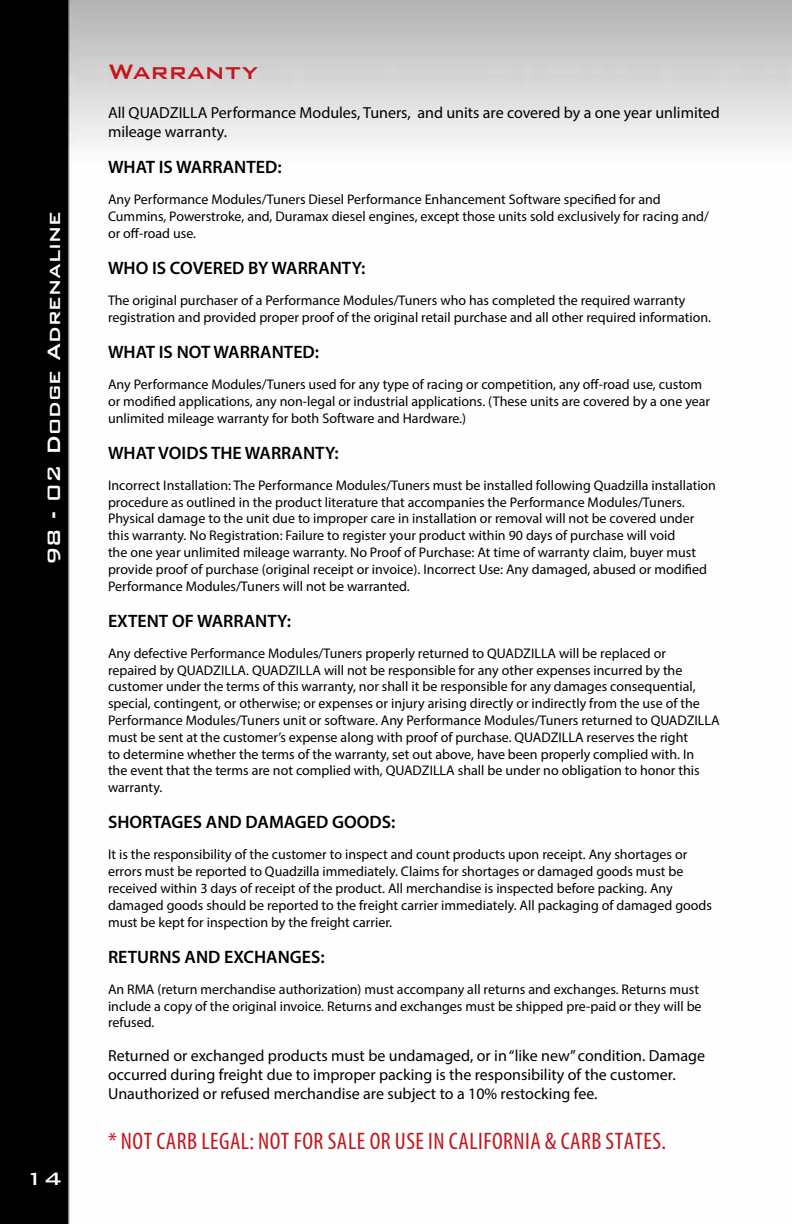
<style>
.page{position:relative;width:792px;height:1224px;background:#fff}
.page>*{position:absolute;margin:0;border:0;box-sizing:border-box;transform-origin:0 0}
.t1{font:500 28px "Bank Gothic BT";color:#c4161c}
.t2{font:condensed 24px "Myriad Pro";letter-spacing:.02em;color:#c4161c}
.t3{font:500 24px "Bank Gothic BT";color:#fff}
.t4{font:600 18px "Myriad Pro";color:#000}
.t5{font:16px/19.2px "Myriad Pro";color:#000}
.t6{font:14px/16.8px "Myriad Pro";color:#000}
</style>
<div class="page">
<img style="left:0;top:0;width:792px;height:1224px">
<h2 class="t3" style="left:41px;top:565px;width:355px;rotate:-90deg">98 - 02 Dodge Adrenaline</h2>
<h2 class="t3" style="left:25px;top:1165px;width:39px">14</h2>
<h1 class="t1" style="left:108px;top:56px;width:152px">Warranty</h1>
<p class="t5" style="left:108px;top:102px;width:614px">All QUADZILLA Performance Modules, Tuners, and units are covered by a one year unlimited mileage warranty.</p>
<p class="t4" style="left:108px;top:155px;width:175px">WHAT IS WARRANTED:</p>
<p class="t6" style="left:108px;top:191px;width:603px">Any Performance Modules/Tuners Diesel Performance Enhancement Software specified for and<br>Cummins, Powerstroke, and, Duramax diesel engines, except those units sold exclusively for racing and/ or off-road use.</p>
<p class="t4" style="left:108px;top:256px;width:259px">WHO IS COVERED BY WARRANTY:</p>
<p class="t6" style="left:108px;top:292px;width:605px">The original purchaser of a Performance Modules/Tuners who has completed the required warranty registration and provided proper proof of the original retail purchase and all other required information.</p>
<p class="t4" style="left:108px;top:340px;width:213px">WHAT IS NOT WARRANTED:</p>
<p class="t6" style="left:108px;top:376px;width:604px">Any Performance Modules/Tuners used for any type of racing or competition, any off-road use, custom or modified applications, any non-legal or industrial applications. (These units are covered by a one year unlimited mileage warranty for both Software and Hardware.)</p>
<p class="t4" style="left:108px;top:441px;width:232px">WHAT VOIDS THE WARRANTY:</p>
<p class="t6" style="left:108px;top:476px;width:610px">Incorrect Installation: The Performance Modules/Tuners must be installed following Quadzilla installation procedure as outlined in the product literature that accompanies the Performance Modules/Tuners.<br>Physical damage to the unit due to improper care in installation or removal will not be covered under this warranty. No Registration: Failure to register your product within 90 days of purchase will void<br>the one year unlimited mileage warranty. No Proof of Purchase: At time of warranty claim, buyer must provide proof of purchase (original receipt or invoice). Incorrect Use: Any damaged, abused or modified Performance Modules/Tuners will not be warranted.</p>
<p class="t4" style="left:108px;top:609px;width:184px">EXTENT OF WARRANTY:</p>
<p class="t6" style="left:108px;top:644px;width:613px">Any defective Performance Modules/Tuners properly returned to QUADZILLA will be replaced or<br>repaired by QUADZILLA. QUADZILLA will not be responsible for any other expenses incurred by the customer under the terms of this warranty, nor shall it be responsible for any damages consequential, special, contingent, or otherwise; or expenses or injury arising directly or indirectly from the use of the Performance Modules/Tuners unit or software. Any Performance Modules/Tuners returned to QUADZILLA must be sent at the customer’s expense along with proof of purchase. QUADZILLA reserves the right<br>to determine whether the terms of the warranty, set out above, have been properly complied with. In<br>the event that the terms are not complied with, QUADZILLA shall be under no obligation to honor this warranty.</p>
<p class="t4" style="left:108px;top:811px;width:289px">SHORTAGES AND DAMAGED GOODS:</p>
<p class="t6" style="left:108px;top:846px;width:605px">It is the responsibility of the customer to inspect and count products upon receipt. Any shortages or errors must be reported to Quadzilla immediately. Claims for shortages or damaged goods must be received within 3 days of receipt of the product. All merchandise is inspected before packing. Any damaged goods should be reported to the freight carrier immediately. All packaging of damaged goods must be kept for inspection by the freight carrier.</p>
<p class="t4" style="left:108px;top:945px;width:218px">RETURNS AND EXCHANGES:</p>
<p class="t6" style="left:108px;top:980px;width:595px">An RMA (return merchandise authorization) must accompany all returns and exchanges. Returns must include a copy of the original invoice. Returns and exchanges must be shipped pre-paid or they will be refused.</p>
<p class="t5" style="left:108px;top:1046px;width:599px">Returned or exchanged products must be undamaged, or in “like new” condition. Damage occurred during freight due to improper packing is the responsibility of the customer.<br>Unauthorized or refused merchandise are subject to a 10% restocking fee.</p>
<h2 class="t2" style="left:108px;top:1127px;width:560px">* NOT CARB LEGAL: NOT FOR SALE OR USE IN CALIFORNIA &amp; CARB STATES.</h2>
</div>
